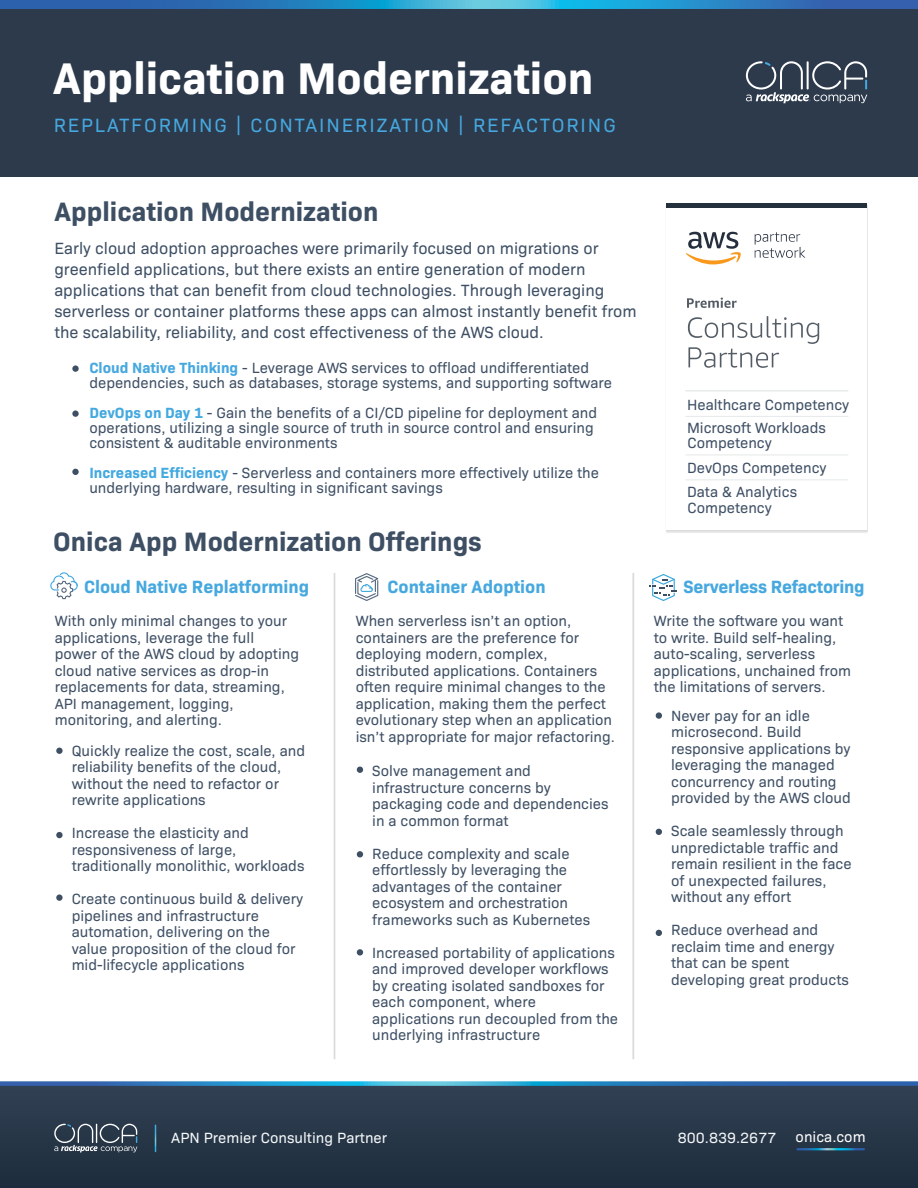
<style>
.page{position:relative;width:918px;height:1188px;background:#fff}
.page>*{position:absolute;margin:0;border:0;box-sizing:border-box;transform-origin:0 0}
.t1{font:700 45px "Bio Sans";color:#fff}
.t2{font:700 27px "Bio Sans";color:#3e4f64}
.t3{font:19.5px "Bio Sans";letter-spacing:.1em;color:#46a8df}
.t4{font:700 18px "Bio Sans";color:#46a8df}
.t5{font:16.5px/21px "Bio Sans";color:#3e4f64}
.t6{font:15px/16.5px "Bio Sans";color:#3e4f64}
.t7{font:15px "Bio Sans";color:#f4f8fa}
.t8{font:15px "Bio Sans";color:#fff}
.s1{font-weight:700;color:#46a8df}
.s2{font-weight:700;color:#44a9df}
</style>
<div class="page">
<div style="left:0;top:0;width:918px;height:176px;background:#2c3a4c"></div>
<div style="left:0;top:1085px;width:918px;height:103px;background:#283748"></div>
<hr style="left:334px;top:573px;width:1px;height:486px;background:#dadbdc">
<hr style="left:632px;top:573px;width:2px;height:486px;background:#dadbdc">
<svg style="left:0;top:1081px;width:918px;height:5px;background:#3b8cc3"></svg>
<svg style="left:746px;top:61px;width:121px;height:42px"></svg>
<hr style="left:797px;top:1148px;width:67px;height:2px;background:#fff">
<svg style="left:54px;top:1124px;width:83px;height:28px"></svg>
<svg style="left:155px;top:1125px;width:1px;height:27px"></svg>
<svg style="left:72px;top:365px;width:7px;height:7px"></svg>
<div style="left:56px;top:748px;width:7px;height:6px;background:#3e4f64;border-radius:50%"></div>
<div style="left:56px;top:832px;width:7px;height:6px;background:#3e4f64;border-radius:50%"></div>
<div style="left:56px;top:894px;width:7px;height:7px;background:#3e4f64;border-radius:50%"></div>
<svg style="left:357px;top:767px;width:6px;height:6px"></svg>
<svg style="left:357px;top:851px;width:6px;height:6px"></svg>
<div style="left:656px;top:712px;width:6px;height:7px;background:#3e4f64;border-radius:50%"></div>
<svg style="left:656px;top:829px;width:6px;height:6px"></svg>
<svg style="left:656px;top:930px;width:6px;height:6px"></svg>
<div style="left:357px;top:949px;width:6px;height:7px;background:#3e4f64;border-radius:50%"></div>
<svg style="left:72px;top:410px;width:7px;height:7px"></svg>
<div style="left:72px;top:469px;width:7px;height:6px;background:#3e4f64;border-radius:50%"></div>
<svg style="left:51px;top:572px;width:27px;height:28px"></svg>
<svg style="left:355px;top:573px;width:24px;height:28px"></svg>
<svg style="left:650px;top:574px;width:27px;height:27px"></svg>
<hr style="left:667px;top:530px;width:200px;height:1px;background:#dcdcdc">
<hr style="left:667px;top:531px;width:200px;height:1px;background:#e2e2e2">
<hr style="left:667px;top:532px;width:200px;height:1px;background:#ebebeb">
<div style="left:667px;top:203px;width:200px;height:6px;background:#25303d"></div>
<div style="left:667px;top:208px;width:200px;height:322px;background:#fff"></div>
<svg style="left:686px;top:232px;width:55px;height:32px"></svg>
<svg style="left:755px;top:232px;width:50px;height:26px"></svg>
<svg style="left:687px;top:298px;width:50px;height:10px"></svg>
<svg style="left:688px;top:316px;width:131px;height:52px"></svg>
<hr style="left:686px;top:390px;width:162px;height:1px;background:#92a2a3">
<hr style="left:686px;top:455px;width:162px;height:1px;background:#e5e9e9">
<hr style="left:686px;top:416px;width:162px;height:1px;background:#e5e9e9">
<hr style="left:686px;top:479px;width:162px;height:1px;background:#e5e9e9">
<svg style="left:0;top:0;width:918px;height:9px;background:#2d87c2"></svg>
<h1 class="t1" style="left:53px;top:44px;width:542px">Application Modernization</h1>
<h3 class="t3" style="left:54px;top:111px;width:564px">REPLATFORMING | CONTAINERIZATION | REFACTORING</h3>
<h2 class="t2" style="left:54px;top:190px;width:326px">Application Modernization</h2>
<p class="t5" style="left:54px;top:236px;width:584px">Early cloud adoption approaches were primarily focused on migrations or greenfield applications, but there exists an entire generation of modern applications that can benefit from cloud technologies. Through leveraging serverless or container platforms these apps can almost instantly benefit from the scalability, reliability, and cost effectiveness of the AWS cloud.</p>
<p class="t6" style="left:89px;top:359px;width:524px;line-height:15px"><span class="s1">Cloud Native Thinking</span> - Leverage AWS services to offload undifferentiated dependencies, such as databases, storage systems, and supporting software</p>
<p class="t6" style="left:89px;top:404px;width:509px;line-height:15px"><span class="s2">DevOps on Day 1</span> - Gain the benefits of a CI/CD pipeline for deployment and operations, utilizing a single source of truth in source control and ensuring consistent &amp; auditable environments</p>
<p class="t6" style="left:89px;top:464px;width:511px;line-height:15px"><span class="s2">Increased Efficiency</span> - Serverless and containers more effectively utilize the underlying hardware, resulting in significant savings</p>
<h2 class="t2" style="left:53px;top:521px;width:430px">Onica App Modernization Offerings</h2>
<p class="t6" style="left:687px;top:393px;width:164px;line-height:22.5px">Healthcare Competency<br>Microsoft Workloads</p>
<p class="t6" style="left:687px;top:455px;width:141px;line-height:24px">DevOps Competency<br>Data &amp; Analytics</p>
<p class="t6" style="left:687px;top:433px;width:86px">Competency</p>
<p class="t6" style="left:687px;top:499px;width:86px">Competency</p>
<p class="t4" style="left:84px;top:573px;width:227px">Cloud Native Replatforming</p>
<p class="t4" style="left:387px;top:573px;width:160px">Container Adoption</p>
<p class="t4" style="left:683px;top:573px;width:183px">Serverless Refactoring</p>
<p class="t6" style="left:55px;top:612px;width:246px">With only minimal changes to your applications, leverage the full power of the AWS cloud by adopting cloud native services as drop-in replacements for data, streaming,<br>API management, logging, monitoring, and alerting.</p>
<p class="t6" style="left:72px;top:741px;width:235px">Quickly realize the cost, scale, and reliability benefits of the cloud, without the need to refactor or rewrite applications</p>
<p class="t6" style="left:72px;top:824px;width:234px">Increase the elasticity and responsiveness of large, traditionally monolithic, workloads</p>
<p class="t6" style="left:72px;top:890px;width:233px">Create continuous build &amp; delivery pipelines and infrastructure automation, delivering on the value proposition of the cloud for mid-lifecycle applications</p>
<p class="t6" style="left:356px;top:612px;width:261px">When serverless isn’t an option, containers are the preference for deploying modern, complex, distributed applications. Containers often require minimal changes to the application, making them the perfect evolutionary step when an application isn’t appropriate for major refactoring.</p>
<p class="t6" style="left:654px;top:612px;width:199px">Write the software you want to write. Build self-healing, auto-scaling, serverless applications, unchained from the limitations of servers.</p>
<p class="t6" style="left:671px;top:706px;width:181px">Never pay for an idle microsecond. Build responsive applications by leveraging the managed concurrency and routing provided by the AWS cloud</p>
<p class="t6" style="left:671px;top:822px;width:182px">Scale seamlessly through unpredictable traffic and remain resilient in the face of unexpected failures, without any effort</p>
<p class="t6" style="left:671px;top:921px;width:179px">Reduce overhead and reclaim time and energy that can be spent developing great products</p>
<p class="t6" style="left:372px;top:762px;width:238px">Solve management and infrastructure concerns by packaging code and dependencies in a common format</p>
<p class="t6" style="left:372px;top:844px;width:220px">Reduce complexity and scale effortlessly by leveraging the advantages of the container ecosystem and orchestration frameworks such as Kubernetes</p>
<p class="t6" style="left:372px;top:943px;width:247px">Increased portability of applications and improved developer workflows by creating isolated sandboxes for each component, where applications run decoupled from the underlying infrastructure</p>
<p class="t7" style="left:171px;top:1127px;width:217px">APN Premier Consulting Partner</p>
<p class="t7" style="left:678px;top:1127px;width:100px">800.839.2677</p>
<p class="t8" style="left:796px;top:1126px;width:71px">onica.com</p>
</div>
